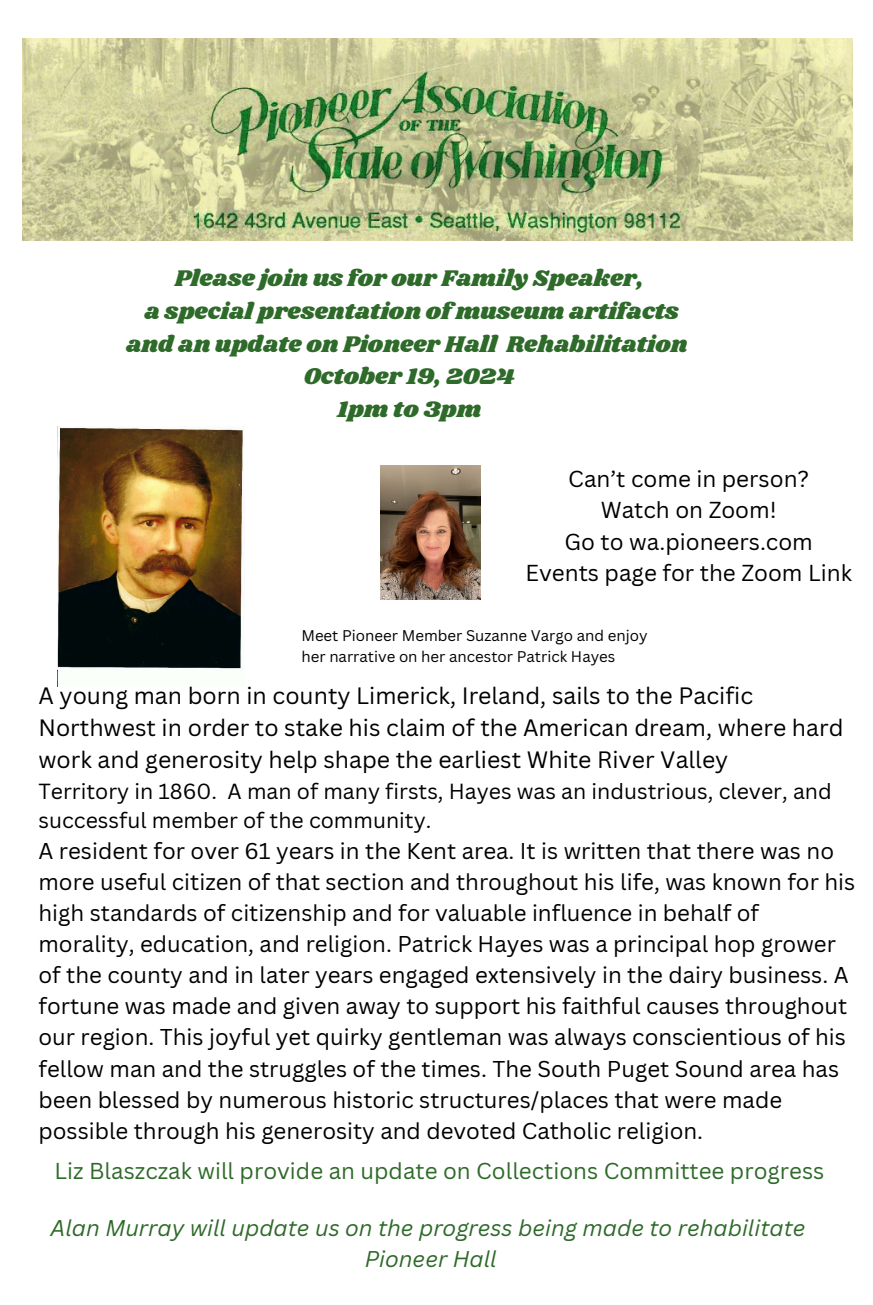
<style>
.page{position:relative;width:873px;height:1305px;background:#fff}
.page>*{position:absolute;margin:0;border:0;box-sizing:border-box;transform-origin:0 0}
.t1{font:23.5px/32.6px "Shrikhand";color:#2e6a29;text-align:center}
.t2{font:23.05px/32.2px "Canva Sans";color:#000}
.t3{font:22.45px/31.1px "Canva Sans";color:#000;text-align:center}
.t4{font:22.4px "Canva Sans";color:#2e6a29}
.t5{font:22.3px/31.1px "Canva Sans";color:#000}
.t6{font:italic 22.15px/30.8px "Canva Sans";color:#2e6a29;text-align:center}
.t7{font:21.3px/29.6px "Canva Sans";color:#000}
.t8{font:15.05px/21px "Canva Sans";color:#000}
</style>
<div class="page">
<img style="left:22px;top:39px;width:830px;height:201px">
<img style="left:57px;top:426px;width:188px;height:260px">
<img style="left:381px;top:465px;width:100px;height:134px">
<p class="t1" style="left:126px;top:263px;width:563px">Please join us for our Family Speaker,<br>a special presentation of museum artifacts and an update on Pioneer Hall Rehabilitation<br>October 19, 2024<br>1pm to 3pm</p>
<h1 class="t3" style="left:525px;top:463px;width:328px">Can’t come in person?<br>Watch on Zoom!<br>Go to wa.pioneers.com<br>Events page for the Zoom Link</h1>
<p class="t8" style="left:301px;top:625px;width:348px">Meet Pioneer Member Suzanne Vargo and enjoy her narrative on her ancestor Patrick Hayes</p>
<h1 class="t2" style="left:38px;top:678px;width:806px">A young man born in county Limerick, Ireland, sails to the Pacific<br>Northwest in order to stake his claim of the American dream, where hard work and generosity help shape the earliest White River Valley</h1>
<h1 class="t7" style="left:38px;top:775px;width:794px">Territory in 1860. A man of many firsts, Hayes was an industrious, clever, and successful member of the community.</h1>
<h1 class="t5" style="left:38px;top:834px;width:818px">A resident for over 61 years in the Kent area. It is written that there was no more useful citizen of that section and throughout his life, was known for his high standards of citizenship and for valuable influence in behalf of morality, education, and religion. Patrick Hayes was a principal hop grower of the county and in later years engaged extensively in the dairy business. A fortune was made and given away to support his faithful causes throughout our region. This joyful yet quirky gentleman was always conscientious of his fellow man and the struggles of the times. The South Puget Sound area has been blessed by numerous historic structures/places that were made possible through his generosity and devoted Catholic religion.</h1>
<h1 class="t4" style="left:55px;top:1155px;width:771px">Liz Blaszczak will provide an update on Collections Committee progress</h1>
<h1 class="t6" style="left:50px;top:1212px;width:756px">Alan Murray will update us on the progress being made to rehabilitate<br>Pioneer Hall</h1>
</div>
